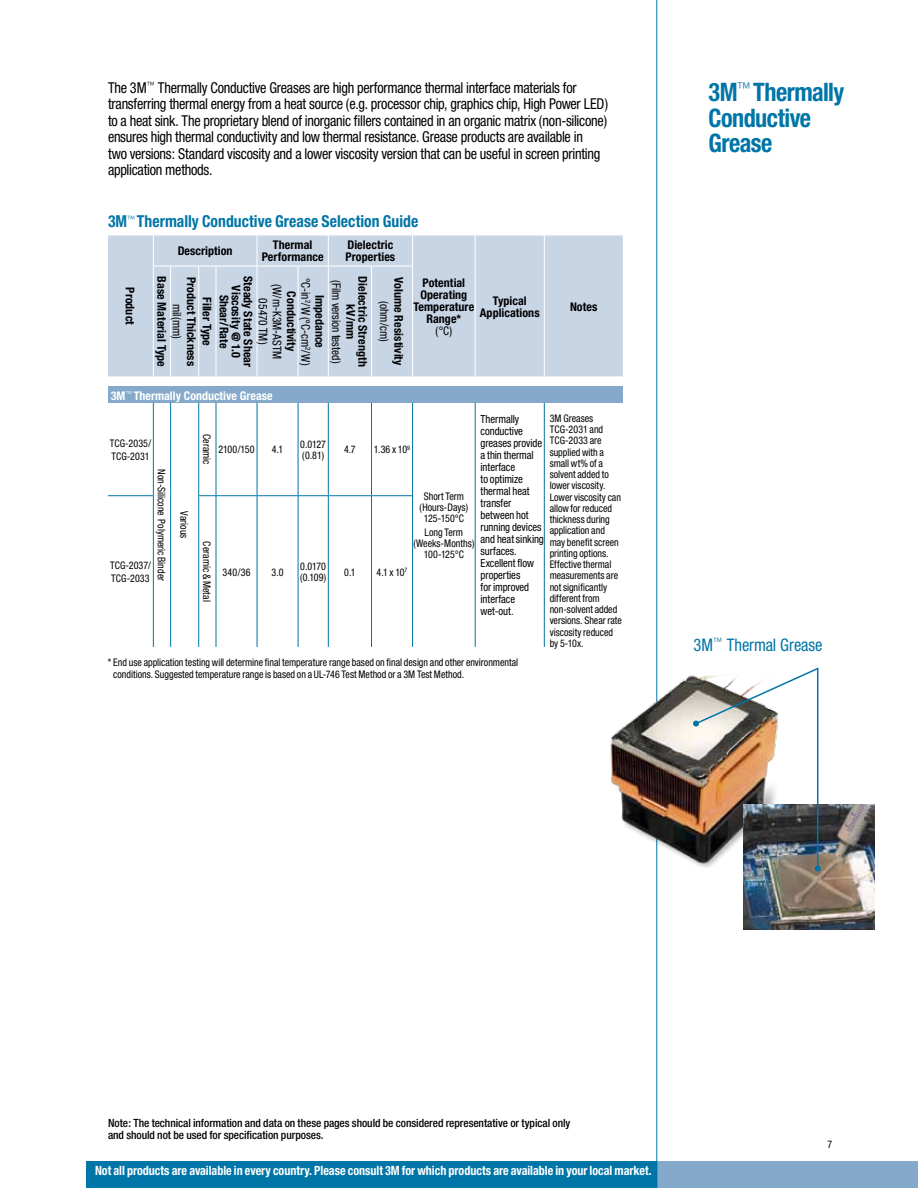
<style>
.page{position:relative;width:918px;height:1188px;background:#fff}
.page>*{position:absolute;margin:0;border:0;box-sizing:border-box;transform-origin:0 0}
.t1{font:700 condensed 25.5px/25.5px "Helvetica Neue";letter-spacing:-.02em;color:#0075a7;scale:.95 1}
.t2{font:condensed 17.4px "Helvetica Neue";letter-spacing:-.005em;color:#0075a7;scale:.95 1}
.t3{font:700 condensed 16.5px "Helvetica Neue";letter-spacing:.005em;color:#0075a7;scale:.95 1}
.t4{font:condensed 15px/16.5px "Helvetica Neue";letter-spacing:-.02em;color:#000;scale:.95 1}
.t5{font:700 condensed 12.75px "Helvetica Neue";letter-spacing:-.005em;color:#fff;scale:.95 1}
.t6{font:700 condensed 12px/12px "Helvetica Neue";letter-spacing:.005em;color:#000;text-align:center}
.t7{font:condensed 12px/14.1px "Helvetica Neue";letter-spacing:-.005em;color:#000;text-align:center;scale:.95 1}
.t8{font:700 condensed 12px "Helvetica Neue";color:#fff}
.t9{font:500 condensed 11.4px/12.1px "Helvetica Neue";letter-spacing:-.005em;color:#000}
.t10{font:condensed 11.25px/12px "Helvetica Neue";letter-spacing:-.005em;color:#000;scale:.95 1}
.t11{font:condensed 10.5px/11.2px "Helvetica Neue";color:#000;scale:.95 1}
.s1{font-weight:700}
</style>
<div class="page">
<div style="left:108px;top:235px;width:515px;height:142px;background:#c8d5e5"></div>
<div style="left:108px;top:387px;width:515px;height:16px;background:#84a9ca"></div>
<hr style="left:153px;top:235px;width:1px;height:31px;background:#fff">
<hr style="left:257px;top:235px;width:1px;height:31px;background:#fff">
<hr style="left:328px;top:235px;width:1px;height:31px;background:#fff">
<hr style="left:412px;top:235px;width:1px;height:31px;background:#fff">
<hr style="left:412px;top:266px;width:1px;height:111px;background:#fff">
<hr style="left:153px;top:266px;width:1px;height:111px;background:#fff">
<hr style="left:170px;top:266px;width:1px;height:111px;background:#fff">
<svg style="left:153px;top:266px;width:63px;height:1px"></svg>
<hr style="left:198px;top:266px;width:1px;height:111px;background:#fff">
<hr style="left:216px;top:266px;width:41px;height:1px;background:#fff">
<hr style="left:216px;top:266px;width:1px;height:111px;background:#fff">
<hr style="left:257px;top:266px;width:41px;height:1px;background:#fff">
<hr style="left:257px;top:266px;width:1px;height:111px;background:#fff">
<hr style="left:298px;top:266px;width:30px;height:1px;background:#fff">
<hr style="left:298px;top:266px;width:1px;height:111px;background:#fff">
<hr style="left:328px;top:266px;width:44px;height:1px;background:#fff">
<hr style="left:328px;top:266px;width:1px;height:111px;background:#fff">
<hr style="left:372px;top:266px;width:41px;height:1px;background:#fff">
<hr style="left:371px;top:266px;width:1px;height:111px;background:#fff">
<hr style="left:475px;top:235px;width:1px;height:31px;background:#fff">
<hr style="left:475px;top:266px;width:1px;height:111px;background:#fff">
<hr style="left:475px;top:403px;width:1px;height:93px;background:#0075a7">
<hr style="left:475px;top:496px;width:1px;height:151px;background:#0075a7">
<hr style="left:153px;top:403px;width:1px;height:92px;background:#0075a7">
<hr style="left:170px;top:403px;width:1px;height:93px;background:#0075a7">
<hr style="left:170px;top:496px;width:1px;height:151px;background:#0075a7">
<hr style="left:198px;top:403px;width:1px;height:92px;background:#0075a7">
<hr style="left:216px;top:403px;width:1px;height:92px;background:#0075a7">
<hr style="left:257px;top:403px;width:1px;height:92px;background:#0075a7">
<hr style="left:298px;top:403px;width:1px;height:92px;background:#0075a7">
<hr style="left:328px;top:403px;width:1px;height:92px;background:#0075a7">
<hr style="left:371px;top:403px;width:1px;height:92px;background:#0075a7">
<hr style="left:412px;top:403px;width:1px;height:92px;background:#0075a7">
<hr style="left:108px;top:495px;width:46px;height:1px;background:#0075a7">
<hr style="left:153px;top:496px;width:1px;height:151px;background:#0075a7">
<svg style="left:198px;top:495px;width:18px;height:1px"></svg>
<hr style="left:198px;top:496px;width:1px;height:151px;background:#0075a7">
<hr style="left:216px;top:495px;width:41px;height:1px;background:#0075a7">
<hr style="left:216px;top:496px;width:1px;height:151px;background:#0075a7">
<hr style="left:257px;top:495px;width:41px;height:1px;background:#0075a7">
<hr style="left:257px;top:496px;width:1px;height:151px;background:#0075a7">
<hr style="left:298px;top:495px;width:30px;height:1px;background:#0075a7">
<hr style="left:298px;top:496px;width:1px;height:151px;background:#0075a7">
<hr style="left:328px;top:495px;width:44px;height:1px;background:#0075a7">
<hr style="left:328px;top:496px;width:1px;height:151px;background:#0075a7">
<hr style="left:372px;top:495px;width:41px;height:1px;background:#0075a7">
<hr style="left:371px;top:496px;width:1px;height:151px;background:#0075a7">
<hr style="left:412px;top:496px;width:1px;height:151px;background:#0075a7">
<hr style="left:544px;top:235px;width:1px;height:31px;background:#fff">
<hr style="left:544px;top:266px;width:1px;height:111px;background:#fff">
<hr style="left:544px;top:403px;width:1px;height:93px;background:#0075a7">
<hr style="left:544px;top:496px;width:1px;height:151px;background:#0075a7">
<hr style="left:656px;top:0;width:1px;height:1188px;background:#0075a7">
<div style="left:86px;top:1161px;width:832px;height:27px;background:#84a9ca"></div>
<div style="left:86px;top:1161px;width:571px;height:27px;background:#0075a7"></div>
<img style="left:610px;top:671px;width:83px;height:196px">
<img style="left:743px;top:805px;width:132px;height:125px">
<img style="left:693px;top:667px;width:128px;height:205px">
<p class="t4" style="left:108px;top:79px;width:528px">The 3M<sup>™</sup> Thermally Conductive Greases are high performance thermal interface materials for transferring thermal energy from a heat source (e.g. processor chip, graphics chip, High Power LED) to a heat sink. The proprietary blend of inorganic fillers contained in an organic matrix (non-silicone) ensures high thermal conductivity and low thermal resistance. Grease products are available in<br>two versions: Standard viscosity and a lower viscosity version that can be useful in screen printing application methods.</p>
<h1 class="t1" style="left:709px;top:79px;width:144px">3M<sup>™</sup> Thermally<br>Conductive<br>Grease</h1>
<h3 class="t3" style="left:108px;top:211px;width:328px">3M<sup>™</sup> Thermally Conductive Grease Selection Guide</h3>
<p class="t6" style="left:136px;top:287px;width:39px;rotate:90deg">Product</p>
<p class="t6" style="left:178px;top:245px;width:56px">Description</p>
<p class="t6" style="left:262px;top:239px;width:63px">Thermal<br>Performance</p>
<p class="t6" style="left:346px;top:239px;width:51px;text-align:left">Dielectric<br>Properties</p>
<p class="t6" style="left:168px;top:276px;width:92px;rotate:90deg">Base Material Type</p>
<p class="t6" style="left:198px;top:277px;width:91px;rotate:90deg">Product Thickness</p>
<p class="t7" style="left:184px;top:304px;width:39px;rotate:90deg">mil(mm)</p>
<p class="t6" style="left:213px;top:297px;width:50px;rotate:90deg">Filler Type</p>
<p class="t6" style="left:254px;top:276px;width:92px;rotate:90deg">Steady State Shear<br>Viscosity @ 1.0<br>Shear/Rate</p>
<p class="t7" style="left:284px;top:284px;width:81px;rotate:90deg">(W/m-K3M-ASTM<br>05470 TM)</p>
<p class="t7" style="left:327px;top:278px;width:94px;rotate:90deg"><span class="s1">Impedance </span>°C-in<sup>2</sup>/W (ºC-cm<sup>2</sup>/W)</p>
<p class="t6" style="left:369px;top:276px;width:92px;rotate:90deg">Dielectric Strength kV/mm</p>
<p class="t7" style="left:344px;top:280px;width:89px;rotate:90deg">(Film version tested)</p>
<p class="t6" style="left:405px;top:277px;width:90px;rotate:90deg">Volume Resistivity</p>
<p class="t6" style="left:297px;top:291px;width:62px;rotate:90deg">Conductivity</p>
<p class="t7" style="left:392px;top:301px;width:45px;rotate:90deg">(ohm/cm)</p>
<p class="t6" style="left:413px;top:276px;width:62px">Potential<br>Operating<br>Temperature<br>Range*</p>
<p class="t7" style="left:435px;top:323px;width:19px">(°C)</p>
<p class="t6" style="left:480px;top:294px;width:61px">Typical<br>Applications</p>
<p class="t6" style="left:570px;top:300px;width:29px">Notes</p>
<p class="t8" style="left:111px;top:388px;width:163px">3M<sup>™</sup> Thermally Conductive Grease</p>
<p class="t11" style="left:110px;top:436px;width:45px;line-height:13.4px">TCG-2035/<br>TCG-2031</p>
<p class="t11" style="left:167px;top:469px;width:119px;rotate:90deg">Non-Silicone Polymeric Binder</p>
<p class="t10" style="left:481px;top:412px;width:68px">Thermally conductive greases provide a thin thermal interface<br>to optimize thermal heat transfer between hot running devices and heat sinking surfaces.<br>Excellent flow properties<br>for improved interface wet-out.</p>
<p class="t11" style="left:550px;top:413px;width:78px">3M Greases<br>TCG-2031 and<br>TCG-2033 are supplied with a small wt% of a solvent added to lower viscosity.<br>Lower viscosity can allow for reduced thickness during application and may benefit screen printing options.<br>Effective thermal measurements are not significantly different from non-solvent added versions. Shear rate viscosity reduced by 5-10x.</p>
<p class="t11" style="left:213px;top:434px;width:34px;rotate:90deg">Ceramic</p>
<p class="t11" style="left:218px;top:444px;width:40px">2100/150</p>
<p class="t11" style="left:272px;top:444px;width:13px">4.1</p>
<p class="t11" style="left:300px;top:438px;width:29px">0.0127 (0.81)</p>
<p class="t11" style="left:344px;top:444px;width:14px">4.7</p>
<p class="t11" style="left:374px;top:444px;width:40px">1.36 x 10<sup>9</sup></p>
<p class="t11" style="left:420px;top:490px;width:53px;text-align:center">Short Term (Hours-Days)<br>125-150°C</p>
<p class="t11" style="left:413px;top:526px;width:66px;text-align:center">Long Term (Weeks-Months)<br>100-125°C</p>
<p class="t11" style="left:190px;top:511px;width:30px;rotate:90deg">Various</p>
<p class="t11" style="left:213px;top:541px;width:65px;rotate:90deg">Ceramic &amp; Metal</p>
<p class="t11" style="left:110px;top:558px;width:45px;line-height:13.4px">TCG-2037/<br>TCG-2033</p>
<p class="t11" style="left:223px;top:566px;width:31px">340/36</p>
<p class="t11" style="left:272px;top:566px;width:14px">3.0</p>
<p class="t11" style="left:300px;top:561px;width:29px">0.0170 (0.109)</p>
<p class="t11" style="left:344px;top:566px;width:13px">0.1</p>
<p class="t11" style="left:377px;top:566px;width:34px">4.1 x 10<sup>7</sup></p>
<p class="t11" style="left:113px;top:657px;width:428px;text-indent:-5px">* End use application testing will determine final temperature range based on final design and other environmental conditions. Suggested temperature range is based on a UL-746 Test Method or a 3M Test Method.</p>
<h2 class="t2" style="left:694px;top:635px;width:137px">3M<sup>™</sup> Thermal Grease</h2>
<p class="t9" style="left:108px;top:1117px;width:464px">Note: The technical information and data on these pages should be considered representative or typical only and should not be used for specification purposes.</p>
<p class="t5" style="left:95px;top:1163px;width:587px">Not all products are available in every country. Please consult 3M for which products are available in your local market.</p>
<p class="t11" style="left:828px;top:1138px;width:7px">7</p>
</div>
